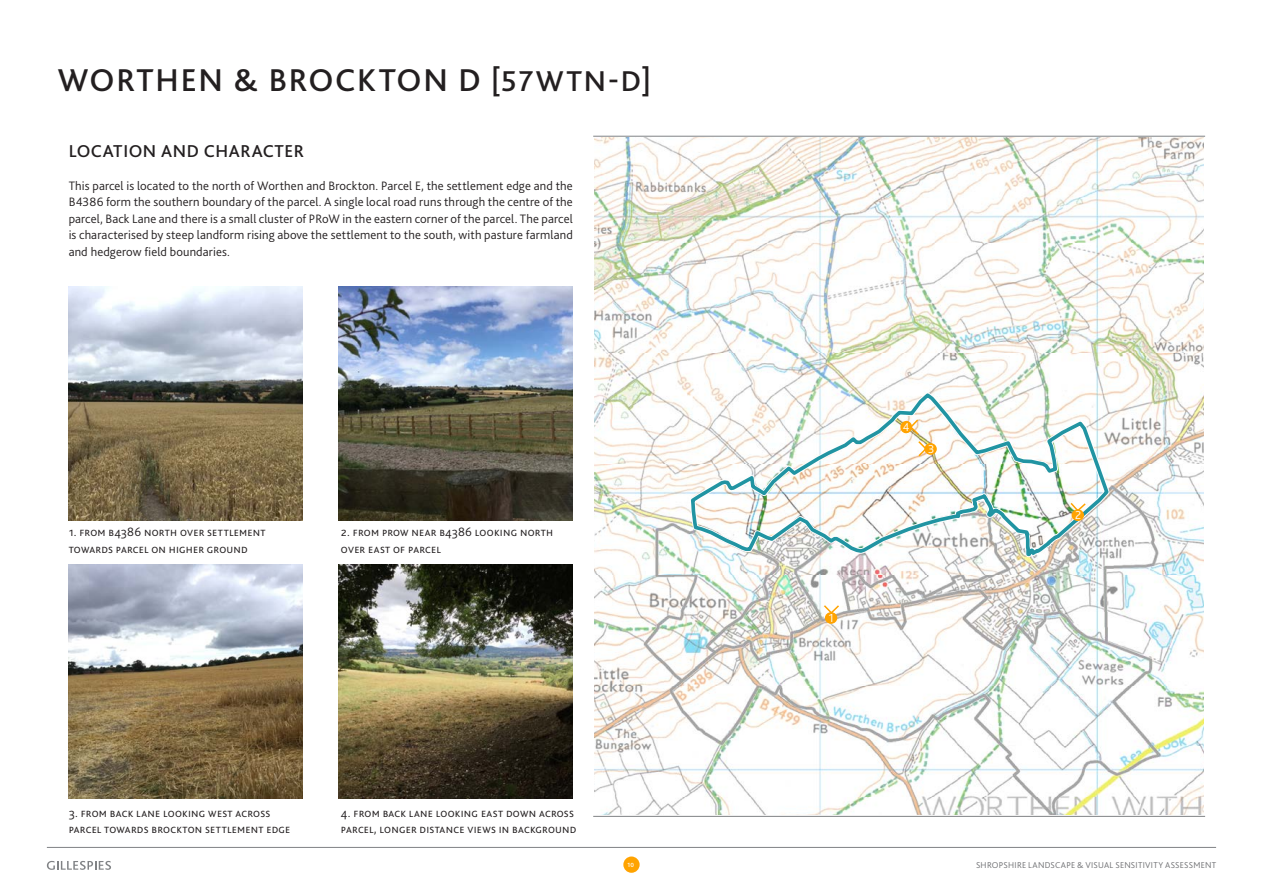
<style>
.page{position:relative;width:1263px;height:893px;background:#fff}
.page>*{position:absolute;margin:0;border:0;box-sizing:border-box;transform-origin:0 0}
.t1{font:500 33px "Bliss 2";letter-spacing:.05em;color:#231f20}
.t2{font:500 18px "Bliss 2";letter-spacing:.03em;color:#231f20}
.Body_Copy{font:300 12.75px/16.5px "Bliss 2";letter-spacing:.015em;color:#231f20}
.t3{font:300 12px "Bliss 2";color:#fff}
.t4{font:300 8.85px "Bliss 2";letter-spacing:.025em;color:#6c6d70}
.t5{font:500 6.3px "Bliss 2";color:#fff}
.s1{font-size:30px}
</style>
<div class="page">
<div style="left:623px;top:856px;width:17px;height:17px;background:#ffa300;border-radius:50%"></div>
<hr style="left:47px;top:847px;width:1169px;height:1px;background:#808285">
<svg style="left:47px;top:861px;width:64px;height:9px"></svg>
<hr style="left:593px;top:816px;width:612px;height:1px;background:#808285">
<hr style="left:593px;top:136px;width:612px;height:1px;background:#808285">
<img style="left:339px;top:565px;width:234px;height:233px">
<img style="left:68px;top:565px;width:234px;height:233px">
<img style="left:339px;top:287px;width:234px;height:233px">
<img style="left:68px;top:287px;width:234px;height:233px">
<svg style="left:595px;top:138px;width:608px;height:677px"></svg>
<div style="left:825px;top:612px;width:12px;height:12px;background:#ffa300;border-radius:50%"></div>
<svg style="left:822px;top:604px;width:19px;height:11px"></svg>
<div style="left:1071px;top:509px;width:13px;height:12px;background:#ffa300;border-radius:50%"></div>
<svg style="left:1069px;top:501px;width:18px;height:12px"></svg>
<div style="left:924px;top:443px;width:13px;height:12px;background:#ffa300;border-radius:50%"></div>
<svg style="left:900px;top:418px;width:28px;height:40px"></svg>
<p class="t1" style="left:58px;top:59px;width:594px">WORTHEN &amp; BROCKTON D <span class="s1">[57WTN-D]</span></p>
<p class="t2" style="left:69px;top:140px;width:237px">LOCATION AND CHARACTER</p>
<p class="Body_Copy" style="left:69px;top:177px;width:506px;text-align:justify">This parcel is located to the north of Worthen and Brockton. Parcel E, the settlement edge and the B4386 form the southern boundary of the parcel. A single local road runs through the centre of the parcel, Back Lane and there is a small cluster of PRoW in the eastern corner of the parcel. The parcel is characterised by steep landform rising above the settlement to the south, with pasture farmland and hedgerow field boundaries.</p>
<p class="Body_Copy" style="left:69px;top:524px;width:198px">1. from b4386 north over settlement towards parcel on higher ground</p>
<p class="Body_Copy" style="left:341px;top:524px;width:214px">2. from prow near b4386 looking north over east of parcel</p>
<p class="t3" style="left:829px;top:610px;width:6px">1</p>
<p class="t3" style="left:903px;top:419px;width:8px">4</p>
<p class="t3" style="left:928px;top:441px;width:8px">3</p>
<p class="t3" style="left:1075px;top:507px;width:8px">2</p>
<p class="Body_Copy" style="left:69px;top:804px;width:223px">3. from back lane looking west across parcel towards brockton settlement edge</p>
<p class="Body_Copy" style="left:341px;top:804px;width:237px">4. from back lane looking east down across parcel, longer distance views in background</p>
<p class="t5" style="left:628px;top:861px;width:8px">10</p>
<p class="t4" style="left:976px;top:859px;width:242px">SHROPSHIRE LANDSCAPE &amp; VISUAL SENSITIVITY ASSESSMENT</p>
</div>
